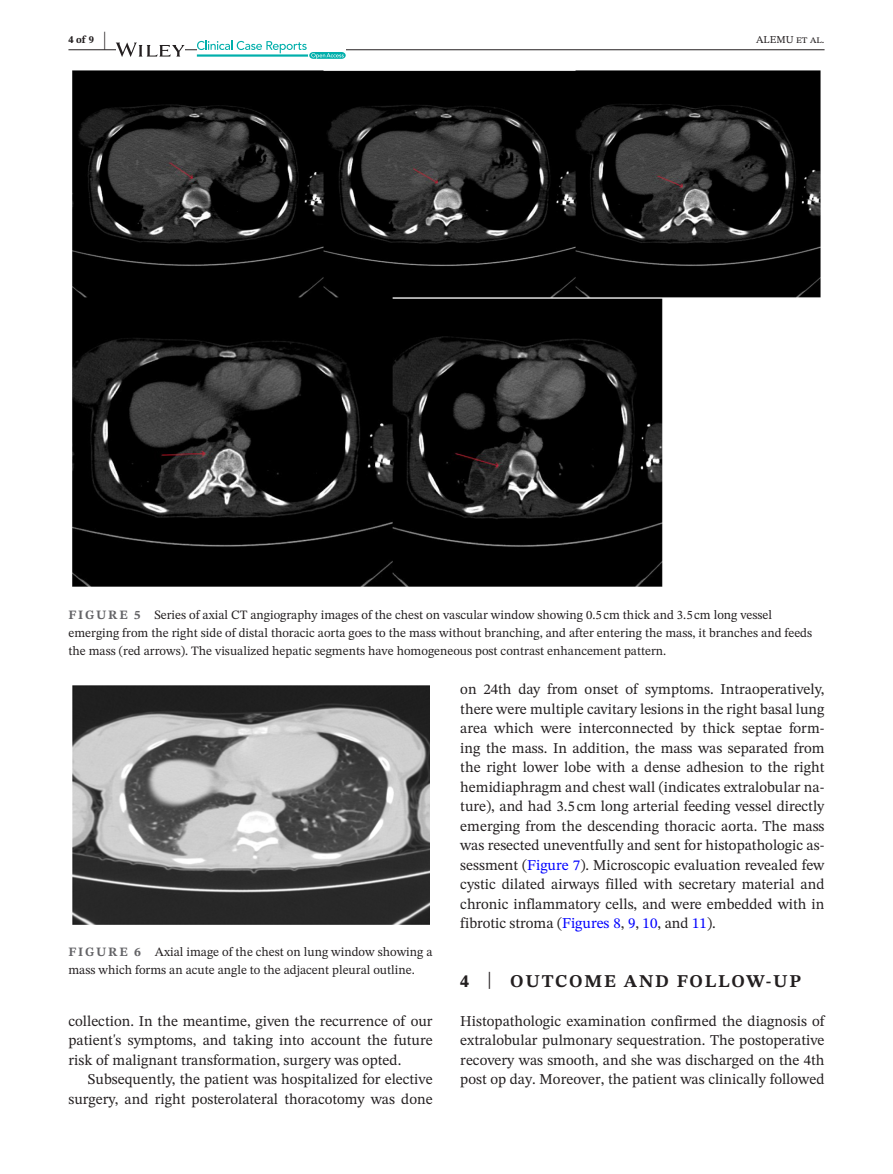
<style>
.page{position:relative;width:893px;height:1174px;background:#fff}
.page>*{position:absolute;margin:0;border:0;box-sizing:border-box;transform-origin:0 0}
.t1{font:700 18px "STIX Two Text";letter-spacing:.1em;color:#231f20}
.t2{font:15px/19.5px "STIX Two Text";color:#231f20;text-align:justify}
.t3{font:12.75px/18px "STIX Two Text";color:#231f20}
.t4{font:10.5px "STIX Two Text";color:#231f20}
.t5{font:700 10.5px "STIX Two Text";color:#231f20}
.s1{font-size:21px}
.s2{font-weight:700;color:#636366}
.s3{color:#00f}
.s4{font-weight:400;font-size:23.7px}
</style>
<div class="page">
<hr style="left:68px;top:49px;width:756px;height:1px;background:#231f20">
<svg style="left:116px;top:43px;width:69px;height:14px"></svg>
<svg style="left:197px;top:41px;width:149px;height:18px"></svg>
<img style="left:72px;top:70px;width:749px;height:516px">
<div style="left:68px;top:685px;width:365px;height:239px;background:linear-gradient(to bottom,#fff,#fff)"></div>
<img style="left:72px;top:685px;width:357px;height:239px">
<p class="t5" style="left:68px;top:32px;width:39px">4 of 9 <span class="s1">|</span></p>
<p class="t4" style="left:756px;top:32px;width:70px">ALEMU et al.</p>
<p class="t3" style="left:68px;top:605px;width:745px"><span class="s2">FIGURE 5</span> Series of axial CT angiography images of the chest on vascular window showing 0.5 cm thick and 3.5 cm long vessel emerging from the right side of distal thoracic aorta goes to the mass without branching, and after entering the mass, it branches and feeds the mass (red arrows). The visualized hepatic segments have homogeneous post contrast enhancement pattern.</p>
<p class="t3" style="left:68px;top:943px;width:365px"><span class="s2">FIGURE 6</span> Axial image of the chest on lung window showing a mass which forms an acute angle to the adjacent pleural outline.</p>
<p class="t2" style="left:68px;top:1011px;width:366px">collection. In the meantime, given the recurrence of our patient's symptoms, and taking into account the future risk of malignant transformation, surgery was opted.</p>
<p class="t2" style="left:68px;top:1069px;width:366px;text-align:right">Subsequently, the patient was hospitalized for elective surgery, and right posterolateral thoracotomy was done</p>
<p class="t2" style="left:460px;top:679px;width:366px">on 24th day from onset of symptoms. Intraoperatively, there were multiple cavitary lesions in the right basal lung area which were interconnected by thick septae form&shy;ing the mass. In addition, the mass was separated from the right lower lobe with a dense adhesion to the right hemidiaphragm and chest wall (indicates extralobular na&shy;ture), and had 3.5 cm long arterial feeding vessel directly emerging from the descending thoracic aorta. The mass was resected uneventfully and sent for histopathologic as&shy;sessment (<span class="s3">Figure 7</span>). Microscopic evaluation revealed few cystic dilated airways filled with secretary material and chronic inflammatory cells, and were embedded with in fibrotic stroma (<span class="s3">Figures 8</span>, <span class="s3">9</span>, <span class="s3">10</span>, and <span class="s3">11</span>).</p>
<p class="t1" style="left:460px;top:968px;width:342px">4 <span class="s4">|</span> OUTCOME AND FOLLOW-UP</p>
<p class="t2" style="left:460px;top:1011px;width:366px">Histopathologic examination confirmed the diagnosis of extralobular pulmonary sequestration. The postoperative recovery was smooth, and she was discharged on the 4th post op day. Moreover, the patient was clinically followed</p>
</div>
